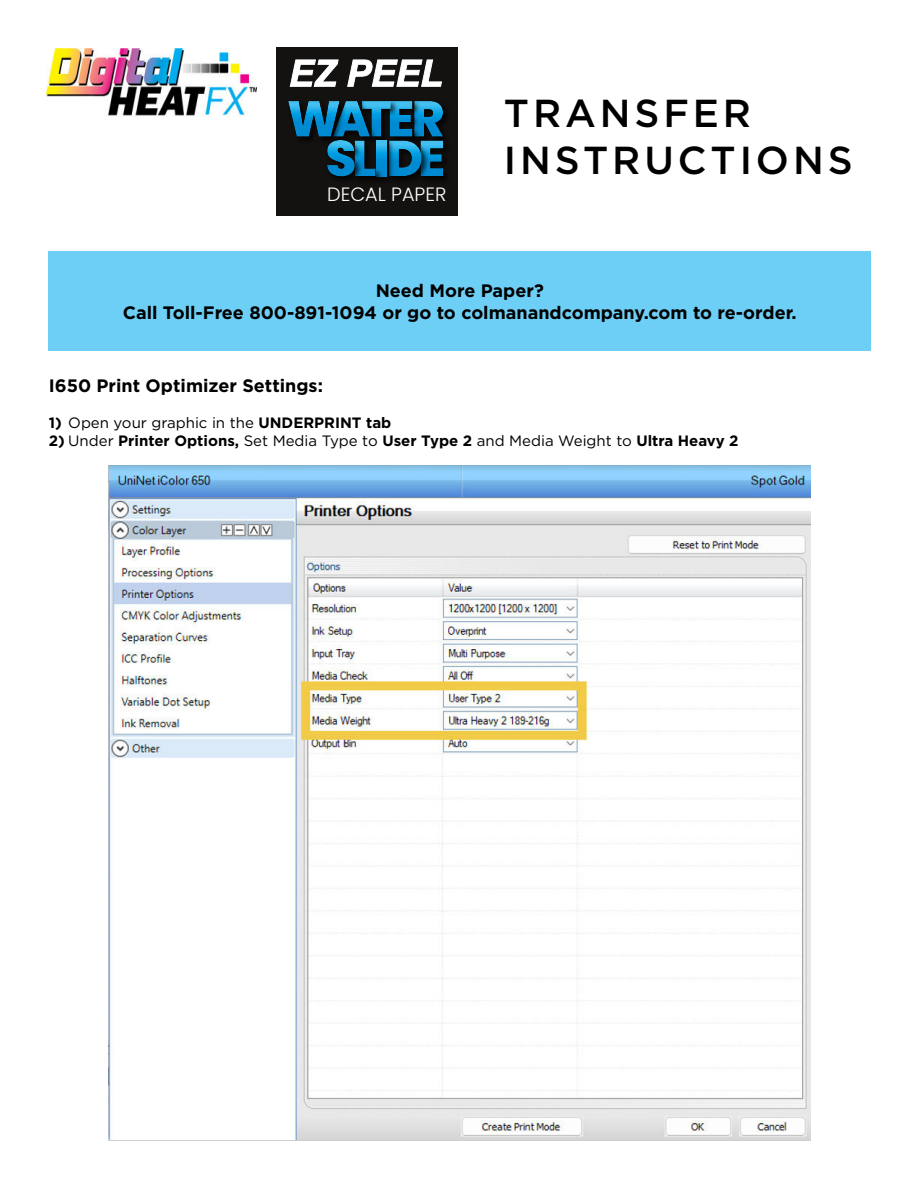
<style>
.page{position:relative;width:918px;height:1188px;background:#fff}
.page>*{position:absolute;margin:0;border:0;box-sizing:border-box;transform-origin:0 0}
.t1{font:500 39px/46.8px "Gotham";letter-spacing:.1em;color:#000}
.t2{font:300 19.2px "Poppins";color:#fff}
.t3{font:700 18px/21.6px "Gotham";color:#000;text-align:center}
.t4{font:700 15px "Gotham";color:#000}
.t5{font:15px "Gotham";color:#000}
.s1{font-weight:700}
.s2{font-weight:400}
</style>
<div class="page">
<img style="left:46px;top:49px;width:211px;height:67px">
<div style="left:49px;top:251px;width:822px;height:100px;background:#6dcff6"></div>
<div style="left:276px;top:47px;width:182px;height:169px;background:#141210"></div>
<svg style="left:289px;top:59px;width:50px;height:28px"></svg>
<svg style="left:347px;top:59px;width:95px;height:28px"></svg>
<img style="left:443px;top:109px;width:3px;height:28px">
<img style="left:373px;top:176px;width:24px;height:6px">
<img style="left:335px;top:176px;width:30px;height:3px">
<svg style="left:288px;top:101px;width:155px;height:75px"></svg>
<img style="left:109px;top:466px;width:702px;height:675px">
<p class="t2" style="left:327px;top:183px;width:121px">DECAL PAPER</p>
<h1 class="t1" style="left:504px;top:92px;width:350px">TRANSFER<br>INSTRUCTIONS</h1>
<p class="t3" style="left:123px;top:281px;width:676px">Need More Paper?<br>Call Toll-Free 800-891-1094 or go to colmanandcompany.com to re-order.</p>
<p class="t3" style="left:49px;top:376px;width:276px">I650 Print Optimizer Settings:</p>
<p class="t5" style="left:49px;top:416px;width:344px"><span class="s1">1)</span> Open your graphic in the <span class="s1">UNDERPRINT tab</span></p>
<p class="t4" style="left:49px;top:434px;width:691px">2) <span class="s2">Under</span> Printer Options, <span class="s2">Set Media Type to</span> User Type 2 <span class="s2">and Media Weight to</span> Ultra Heavy 2</p>
</div>
